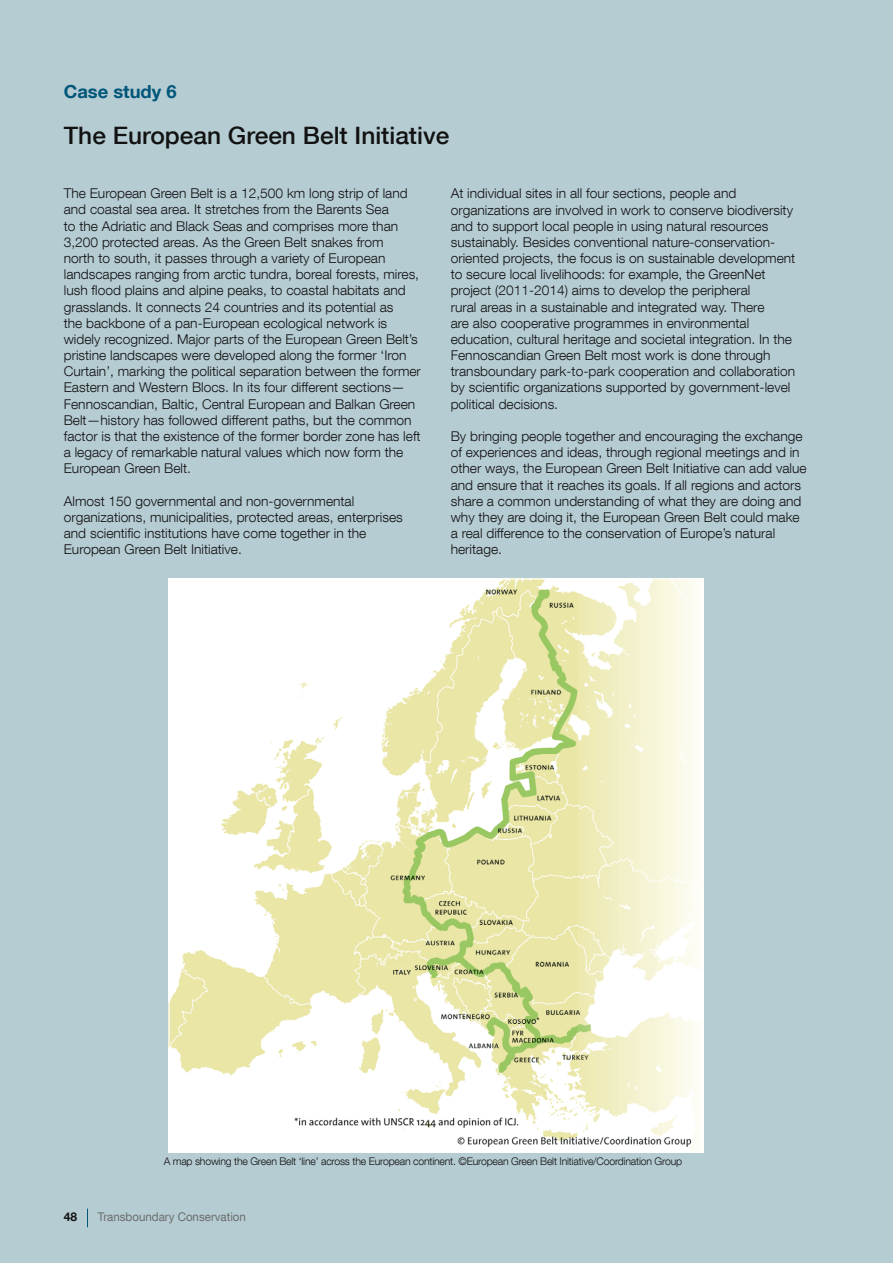
<style>
.page{position:relative;width:893px;height:1263px;background:#b6ccd3}
.page>*{position:absolute;margin:0;border:0;box-sizing:border-box;transform-origin:0 0}
.t1{font:500 24px "Helvetica Neue LT Com";color:#121212}
.t2{font:700 18px "Helvetica Neue LT Com";color:#005679}
.t3{font:300 13.5px/16.2px "Helvetica Neue LT Com";color:#121212}
.t4{font:12px "Helvetica Neue LT Com";color:#6b6d6c;scale:.96 1}
.t5{font:700 12px "Helvetica Neue LT Com";color:#121212}
.t6{font:300 10.5px "Helvetica Neue LT Com";letter-spacing:-.02em;color:#121212}
</style>
<div class="page">
<svg style="left:87px;top:1208px;width:1px;height:19px"></svg>
<img style="left:170px;top:580px;width:531px;height:570px">
<h2 class="t2" style="left:64px;top:80px;width:114px">Case study 6</h2>
<h1 class="t1" style="left:64px;top:121px;width:387px">The European Green Belt Initiative</h1>
<p class="t3" style="left:64px;top:185px;width:359px">The European Green Belt is a 12,500 km long strip of land and coastal sea area. It stretches from the Barents Sea<br>to the Adriatic and Black Seas and comprises more than 3,200 protected areas. As the Green Belt snakes from<br>north to south, it passes through a variety of European landscapes ranging from arctic tundra, boreal forests, mires, lush flood plains and alpine peaks, to coastal habitats and grasslands. It connects 24 countries and its potential as<br>the backbone of a pan-European ecological network is widely recognized. Major parts of the European Green Belt’s pristine landscapes were developed along the former ‘Iron Curtain’, marking the political separation between the former Eastern and Western Blocs. In its four different sections— Fennoscandian, Baltic, Central European and Balkan Green Belt—history has followed different paths, but the common factor is that the existence of the former border zone has left a legacy of remarkable natural values which now form the European Green Belt.</p>
<p class="t3" style="left:64px;top:492px;width:340px">Almost 150 governmental and non-governmental organizations, municipalities, protected areas, enterprises and scientific institutions have come together in the European Green Belt Initiative.</p>
<p class="t3" style="left:451px;top:185px;width:346px">At individual sites in all four sections, people and organizations are involved in work to conserve biodiversity and to support local people in using natural resources sustainably. Besides conventional nature-conservation&shy;oriented projects, the focus is on sustainable development to secure local livelihoods: for example, the GreenNet project (2011-2014) aims to develop the peripheral<br>rural areas in a sustainable and integrated way. There<br>are also cooperative programmes in environmental education, cultural heritage and societal integration. In the Fennoscandian Green Belt most work is done through transboundary park-to-park cooperation and collaboration by scientific organizations supported by government-level political decisions.</p>
<p class="t3" style="left:451px;top:428px;width:357px">By bringing people together and encouraging the exchange of experiences and ideas, through regional meetings and in other ways, the European Green Belt Initiative can add value and ensure that it reaches its goals. If all regions and actors share a common understanding of what they are doing and why they are doing it, the European Green Belt could make a real difference to the conservation of Europe’s natural heritage.</p>
<p class="t6" style="left:164px;top:1154px;width:520px">A map showing the Green Belt ‘line’ across the European continent. ©European Green Belt Initiative/Coordination Group</p>
<p class="t5" style="left:64px;top:1209px;width:15px">48</p>
<p class="t4" style="left:98px;top:1209px;width:156px">Transboundary Conservation</p>
</div>
